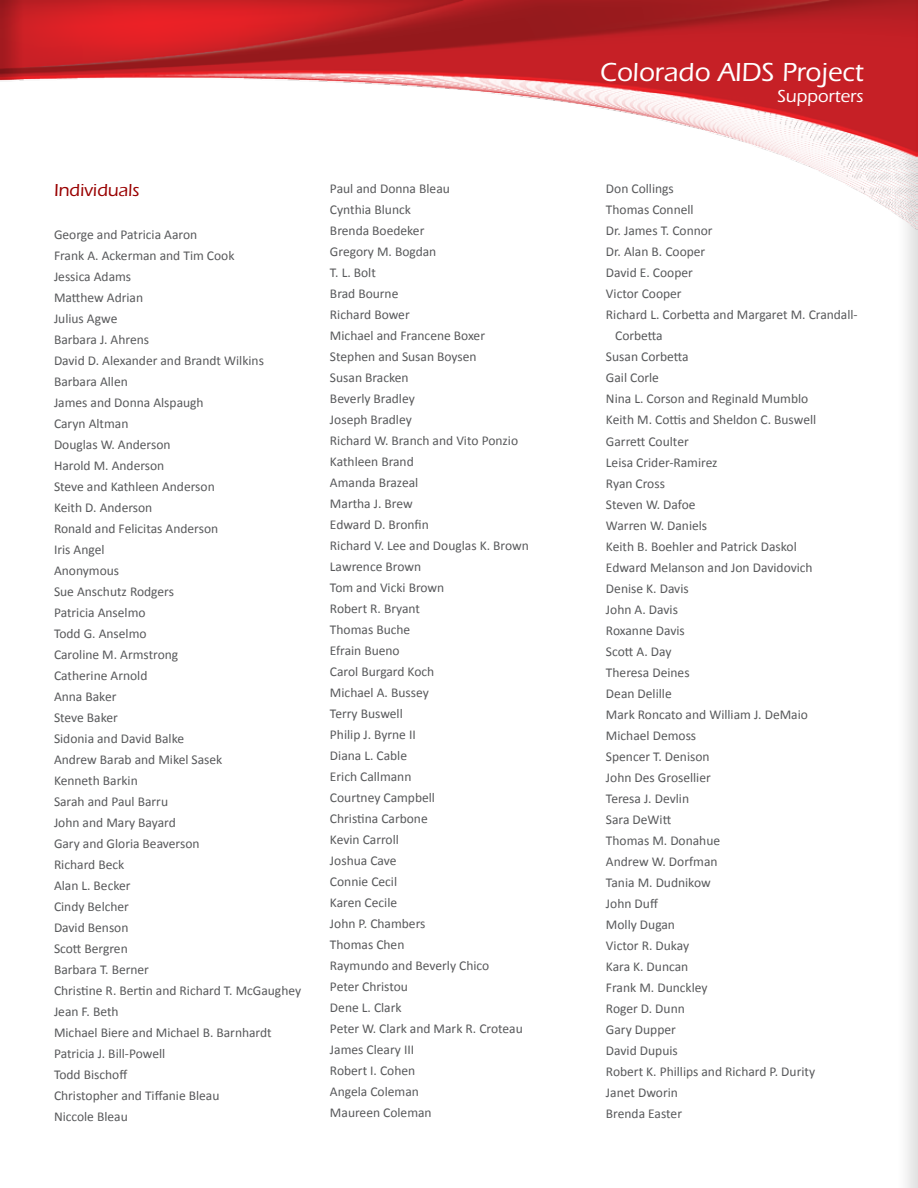
<style>
.page{position:relative;width:918px;height:1188px;background:#fff}
.page>*{position:absolute;margin:0;border:0;box-sizing:border-box;transform-origin:0 0}
.t1{font:500 27px "Itc Eras";color:#fff}
.t2{font:500 18px "Itc Eras";color:#900}
.t3{font:500 18px "Itc Eras";color:#fff}
.t4{font:13.5px/21px "Calibri";color:#58595b}
</style>
<div class="page">
<img style="left:0;top:0;width:918px;height:262px">
<h1 class="t1" style="left:600px;top:57px;width:265px">Colorado AIDS Project</h1>
<h2 class="t3" style="left:777px;top:86px;width:88px">Supporters</h2>
<h2 class="t2" style="left:54px;top:180px;width:87px">Individuals</h2>
<p class="t4" style="left:54px;top:223px;width:249px">George and Patricia Aaron<br>Frank A. Ackerman and Tim Cook<br>Jessica Adams<br>Matthew Adrian<br>Julius Agwe<br>Barbara J. Ahrens<br>David D. Alexander and Brandt Wilkins<br>Barbara Allen<br>James and Donna Alspaugh<br>Caryn Altman<br>Douglas W. Anderson<br>Harold M. Anderson<br>Steve and Kathleen Anderson<br>Keith D. Anderson<br>Ronald and Felicitas Anderson<br>Iris Angel<br>Anonymous<br>Sue Anschutz Rodgers<br>Patricia Anselmo<br>Todd G. Anselmo<br>Caroline M. Armstrong<br>Catherine Arnold<br>Anna Baker<br>Steve Baker<br>Sidonia and David Balke<br>Andrew Barab and Mikel Sasek<br>Kenneth Barkin<br>Sarah and Paul Barru<br>John and Mary Bayard<br>Gary and Gloria Beaverson<br>Richard Beck<br>Alan L. Becker<br>Cindy Belcher<br>David Benson<br>Scott Bergren<br>Barbara T. Berner<br>Christine R. Bertin and Richard T. McGaughey<br>Jean F. Beth<br>Michael Biere and Michael B. Barnhardt<br>Patricia J. Bill-Powell<br>Todd Bischoff<br>Christopher and Tiffanie Bleau<br>Niccole Bleau</p>
<p class="t4" style="left:330px;top:178px;width:200px">Paul and Donna Bleau<br>Cynthia Blunck<br>Brenda Boedeker<br>Gregory M. Bogdan<br>T. L. Bolt<br>Brad Bourne<br>Richard Bower<br>Michael and Francene Boxer<br>Stephen and Susan Boysen<br>Susan Bracken<br>Beverly Bradley<br>Joseph Bradley<br>Richard W. Branch and Vito Ponzio<br>Kathleen Brand<br>Amanda Brazeal<br>Martha J. Brew<br>Edward D. Bronfin<br>Richard V. Lee and Douglas K. Brown<br>Lawrence Brown<br>Tom and Vicki Brown<br>Robert R. Bryant<br>Thomas Buche<br>Efrain Bueno<br>Carol Burgard Koch<br>Michael A. Bussey<br>Terry Buswell<br>Philip J. Byrne II<br>Diana L. Cable<br>Erich Callmann<br>Courtney Campbell<br>Christina Carbone<br>Kevin Carroll<br>Joshua Cave<br>Connie Cecil<br>Karen Cecile<br>John P. Chambers<br>Thomas Chen<br>Raymundo and Beverly Chico<br>Peter Christou<br>Dene L. Clark<br>Peter W. Clark and Mark R. Croteau<br>James Cleary III<br>Robert I. Cohen<br>Angela Coleman<br>Maureen Coleman</p>
<p class="t4" style="left:606px;top:178px;width:69px">Don Collings</p>
<p class="t4" style="left:606px;top:199px;width:89px">Thomas Connell</p>
<p class="t4" style="left:606px;top:220px;width:108px">Dr. James T. Connor</p>
<p class="t4" style="left:606px;top:241px;width:101px">Dr. Alan B. Cooper</p>
<p class="t4" style="left:606px;top:262px;width:88px">David E. Cooper</p>
<p class="t4" style="left:606px;top:283px;width:77px">Victor Cooper</p>
<p class="t4" style="left:606px;top:304px;width:253px">Richard L. Corbetta and Margaret M. Crandall-</p>
<p class="t4" style="left:615px;top:325px;width:49px">Corbetta</p>
<p class="t4" style="left:606px;top:346px;width:84px">Susan Corbetta</p>
<p class="t4" style="left:606px;top:367px;width:55px">Gail Corle</p>
<p class="t4" style="left:606px;top:388px;width:204px">Nina L. Corson and Reginald Mumblo</p>
<p class="t4" style="left:606px;top:409px;width:212px">Keith M. Cottis and Sheldon C. Buswell</p>
<p class="t4" style="left:606px;top:430px;width:84px">Garrett Coulter</p>
<p class="t4" style="left:606px;top:451px;width:113px">Leisa Crider-Ramirez</p>
<p class="t4" style="left:606px;top:472px;width:60px">Ryan Cross</p>
<p class="t4" style="left:606px;top:493px;width:91px">Steven W. Dafoe</p>
<p class="t4" style="left:606px;top:514px;width:103px">Warren W. Daniels</p>
<p class="t4" style="left:606px;top:535px;width:192px">Keith B. Boehler and Patrick Daskol</p>
<p class="t4" style="left:606px;top:556px;width:208px">Edward Melanson and Jon Davidovich</p>
<p class="t4" style="left:606px;top:577px;width:84px">Denise K. Davis</p>
<p class="t4" style="left:606px;top:598px;width:74px">John A. Davis</p>
<p class="t4" style="left:606px;top:619px;width:80px">Roxanne Davis</p>
<p class="t4" style="left:606px;top:640px;width:67px">Scott A. Day</p>
<p class="t4" style="left:606px;top:661px;width:85px">Theresa Deines</p>
<p class="t4" style="left:606px;top:682px;width:67px">Dean Delille</p>
<p class="t4" style="left:606px;top:703px;width:203px">Mark Roncato and William J. DeMaio</p>
<p class="t4" style="left:606px;top:724px;width:92px">Michael Demoss</p>
<p class="t4" style="left:606px;top:745px;width:105px">Spencer T. Denison</p>
<p class="t4" style="left:606px;top:766px;width:106px">John Des Grosellier</p>
<p class="t4" style="left:606px;top:787px;width:85px">Teresa J. Devlin</p>
<p class="t4" style="left:606px;top:808px;width:67px">Sara DeWitt</p>
<p class="t4" style="left:606px;top:829px;width:116px">Thomas M. Donahue</p>
<p class="t4" style="left:606px;top:850px;width:113px">Andrew W. Dorfman</p>
<p class="t4" style="left:606px;top:871px;width:106px">Tania M. Dudnikow</p>
<p class="t4" style="left:606px;top:892px;width:54px">John Duff</p>
<p class="t4" style="left:606px;top:913px;width:71px">Molly Dugan</p>
<p class="t4" style="left:606px;top:934px;width:85px">Victor R. Dukay</p>
<p class="t4" style="left:606px;top:955px;width:84px">Kara K. Duncan</p>
<p class="t4" style="left:606px;top:976px;width:103px">Frank M. Dunckley</p>
<p class="t4" style="left:606px;top:997px;width:80px">Roger D. Dunn</p>
<p class="t4" style="left:606px;top:1018px;width:71px">Gary Dupper</p>
<p class="t4" style="left:606px;top:1039px;width:73px">David Dupuis</p>
<p class="t4" style="left:606px;top:1060px;width:211px">Robert K. Phillips and Richard P. Durity</p>
<p class="t4" style="left:606px;top:1081px;width:73px">Janet Dworin</p>
<p class="t4" style="left:606px;top:1102px;width:78px">Brenda Easter</p>
</div>
